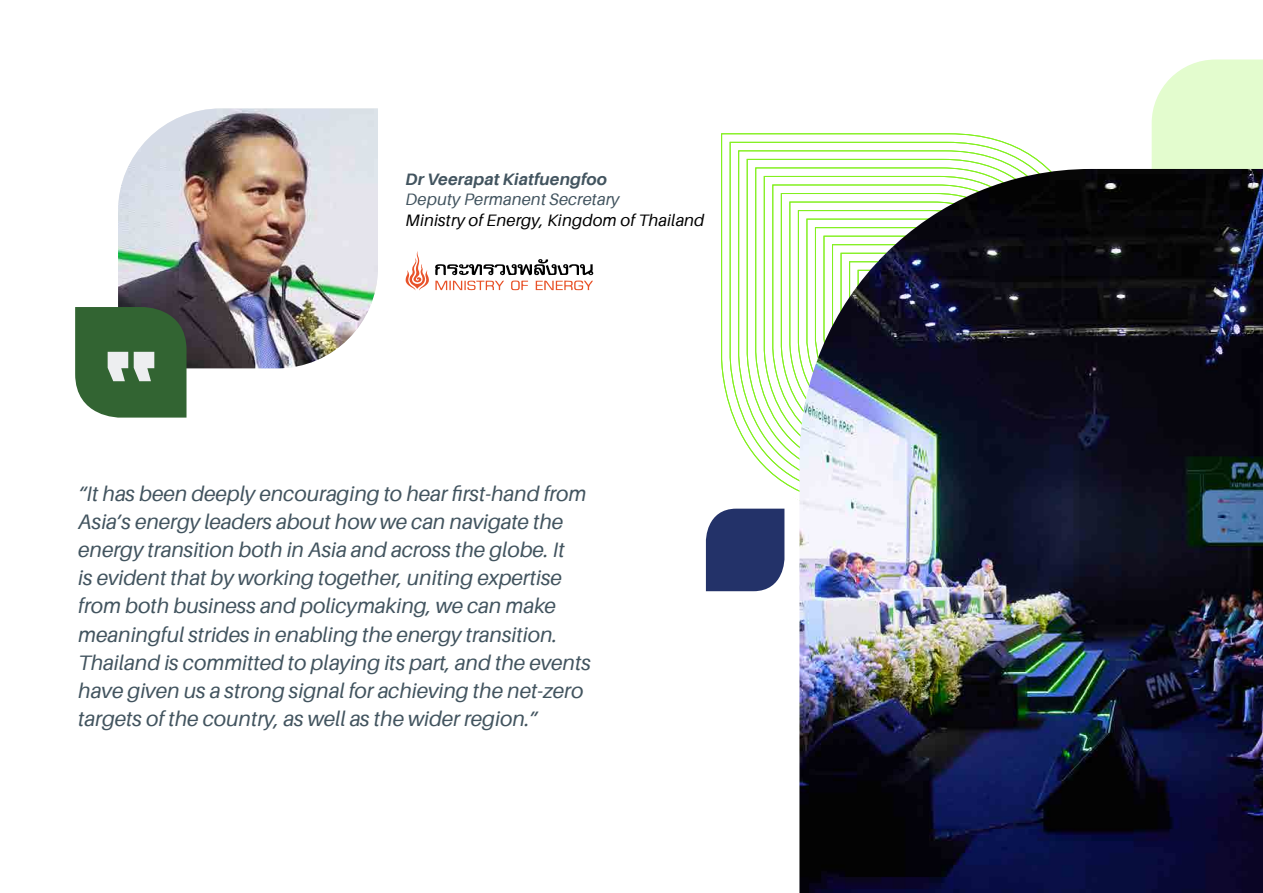
<style>
.page{position:relative;width:1263px;height:893px;background:#fff}
.page>*{position:absolute;margin:0;border:0;box-sizing:border-box;transform-origin:0 0}
.t1{font:italic 21px/28.2px "Aileron";color:#42545f}
.t2{font:italic 16.65px "Aileron";letter-spacing:.01em;color:#000}
.t3{font:italic 16.65px "Aileron";letter-spacing:.01em;color:#42545f}
.t4{font:italic 700 16.65px "Aileron";letter-spacing:.01em;color:#42545f}
</style>
<div class="page">
<svg style="left:1152px;top:60px;width:111px;height:109px;background:#e4fcd1"></svg>
<svg style="left:721px;top:133px;width:328px;height:385px"></svg>
<img style="left:799px;top:169px;width:464px;height:724px">
<div style="left:706px;top:509px;width:78px;height:82px;background:#233269"></div>
<img style="left:118px;top:108px;width:260px;height:260px">
<svg style="left:405px;top:251px;width:24px;height:39px"></svg>
<svg style="left:435px;top:259px;width:159px;height:31px"></svg>
<svg style="left:75px;top:307px;width:111px;height:111px;background:#4a744a"></svg>
<p class="t4" style="left:406px;top:170px;width:203px">Dr Veerapat Kiatfuengfoo</p>
<p class="t3" style="left:406px;top:190px;width:215px">Deputy Permanent Secretary</p>
<p class="t2" style="left:406px;top:211px;width:300px">Ministry of Energy, Kingdom of Thailand</p>
<p class="t1" style="left:78px;top:479px;width:514px">“It has been deeply encouraging to hear first-hand from Asia’s energy leaders about how we can navigate the energy transition both in Asia and across the globe. It<br>is evident that by working together, uniting expertise from both business and policymaking, we can make meaningful strides in enabling the energy transition.<br>Thailand is committed to playing its part, and the events have given us a strong signal for achieving the net-zero targets of the country, as well as the wider region.”</p>
</div>
